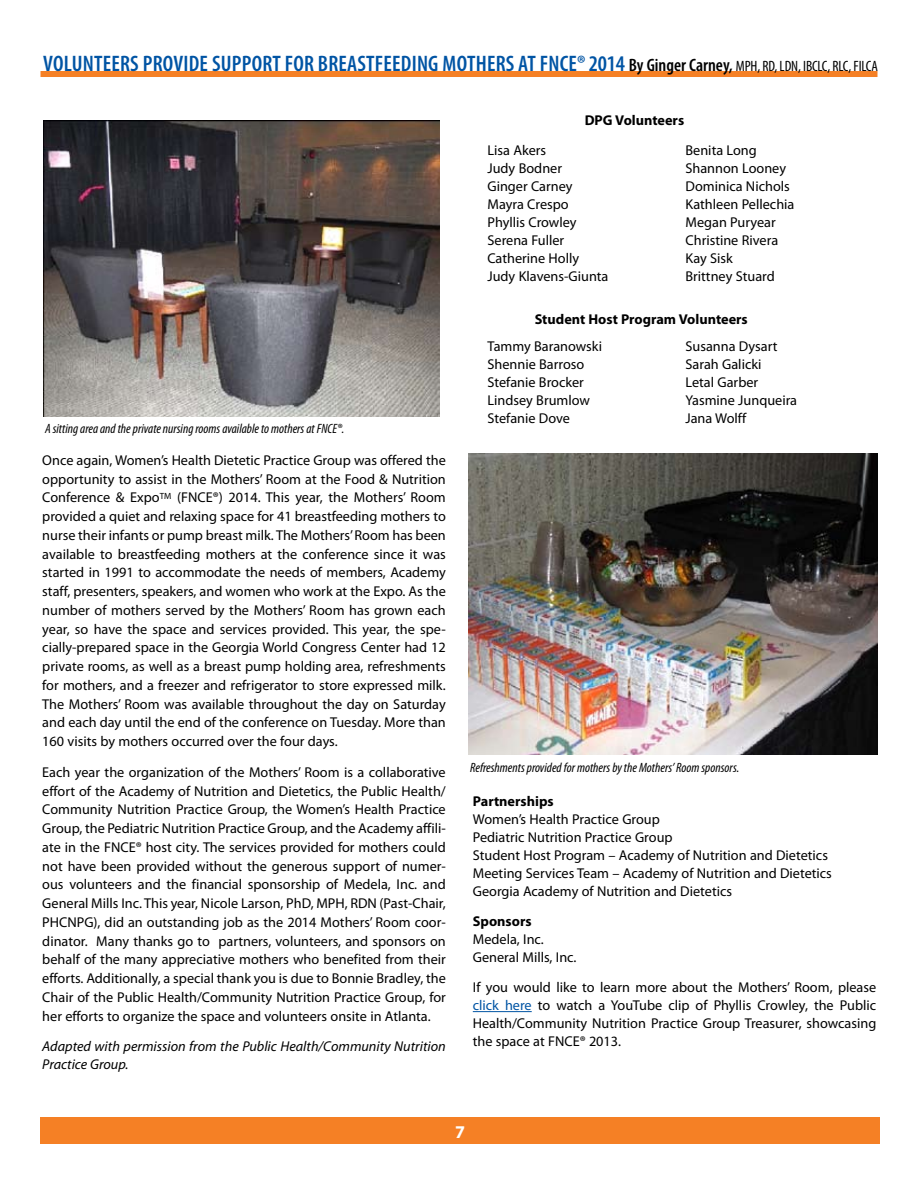
<style>
.page{position:relative;width:918px;height:1188px;background:#fff}
.page>*{position:absolute;margin:0;border:0;box-sizing:border-box;transform-origin:0 0}
.t1{font:600 condensed 22.5px "Myriad Pro";letter-spacing:.01em;color:#0054a4}
.t2{font:700 18px "Myriad Pro";color:#fff}
.t3{font:condensed 15px "Myriad Pro";letter-spacing:-.01em;color:#000}
.t4{font:14.25px/18px "Myriad Pro";color:#000}
.t5{font:italic 14.25px/18px "Myriad Pro";color:#000}
.t6{font:700 14.25px "Myriad Pro";color:#000}
.t7{font:italic condensed 13.5px "Myriad Pro";color:#000}
.s1{font-weight:600;font-size:22.5px;color:#0054a4}
.s2{font-weight:600;font-size:18px}
.s3{color:#0054a4}
</style>
<div class="page">
<hr style="left:473px;top:1011px;width:59px;height:1px;background:#0054a4">
<div style="left:40px;top:71px;width:837px;height:6px;background:#f58025"></div>
<div style="left:40px;top:1117px;width:840px;height:27px;background:#f58025"></div>
<img style="left:44px;top:120px;width:396px;height:297px">
<img style="left:468px;top:454px;width:410px;height:300px">
<h1 class="t1" style="left:43px;top:50px;width:50px">VOLUNTEE</h1>
<h1 class="t1" style="left:120px;top:50px;width:63px">RS PROVIDE</h1>
<h1 class="t1" style="left:212px;top:50px;width:137px">SUPPORT FOR BREASTFEEDING</h1>
<p class="t3" style="left:443px;top:57px;width:437px"><span class="s1">MOTHERS AT FNCE® 2014</span> <span class="s2">BY GINGER CARNEY,</span> MPH, RD, LDN, IBCLC, RLC, FILCA</p>
<p class="t6" style="left:585px;top:111px;width:101px">DPG Volunteers</p>
<p class="t4" style="left:488px;top:141px;width:122px">Lisa Akers<br>Judy Bodner<br>Ginger Carney<br>Mayra Crespo<br>Phyllis Crowley<br>Serena Fuller<br>Catherine Holly<br>Judy Klavens-Giunta</p>
<p class="t4" style="left:686px;top:141px;width:110px">Benita Long<br>Shannon Looney<br>Dominica N ichols<br>Kathleen Pellechia<br>Megan Puryear<br>Christine Rivera<br>Kay Sisk<br>Brittney Stuard</p>
<p class="t7" style="left:45px;top:421px;width:301px">A sitting area and the private nursing rooms available to mothers at FNCE®.</p>
<p class="t4" style="left:42px;top:451px;width:405px;line-height:18.8px;text-align:justify">Once again, Women’s Health Dietetic Practice Group was offered the opportunity to assist in the Mothers’ Room at the Food &amp; Nutrition Conference &amp; Expo<sup>TM</sup> (FNCE®) 2014. This year, the Mothers’ Room provided a quiet and relaxing space for 41 breastfeeding mothers to nurse their infants or pump breast milk. The Mothers’ Room has been available to breastfeeding mothers at the conference since it was started in 1991 to accommodate the needs of members, Academy staff, presenters, speakers, and women who work at the Expo. As the number of mothers served by the Mothers’ Room has grown each year, so have the space and services provided. This year, the spe&shy;cially-prepared space in the Georgia World Congress Center had 12 private rooms, as well as a breast pump holding area, refreshments for mothers, and a freezer and refrigerator to store expressed milk.<br>The Mothers’ Room was available throughout the day on Saturday and each day until the end of the conference on Tuesday. More than 160 visits by mothers occurred over the four days.</p>
<p class="t4" style="left:42px;top:763px;width:405px;line-height:18.8px;text-align:justify">Each year the organization of the Mothers’ Room is a collaborative effort of the Academy of Nutrition and Dietetics, the Public Health/ Community Nutrition Practice Group, the Women’s Health Practice Group, the Pediatric Nutrition Practice Group, and the Academy affili&shy;ate in the FNCE® host city. The services provided for mothers could not have been provided without the generous support of numer&shy;ous volunteers and the financial sponsorship of Medela, Inc. and General Mills Inc. This year, N icole Larson, PhD, MPH, RDN (Past-Chair, PHCNPG), did an outstanding job as the 2014 Mothers’ Room coor&shy;dinator. Many thanks go to partners, volunteers, and sponsors on behalf of the many appreciative mothers who benefited from their efforts. Additionally, a special thank you is due to Bonnie Bradley, the Chair of the Public Health/Community Nutrition Practice Group, for her efforts to organize the space and volunteers onsite in Atlanta.</p>
<p class="t5" style="left:42px;top:1037px;width:405px">Adapted with permission from the Public Health/Community Nutrition<br>Practice Group.</p>
<p class="t6" style="left:535px;top:310px;width:215px">Student Host Program Volunteers</p>
<p class="t4" style="left:488px;top:337px;width:116px">Tammy Baranowski<br>Shennie Barroso<br>Stefanie Brocker<br>Lindsey Brumlow<br>Stefanie Dove</p>
<p class="t4" style="left:686px;top:337px;width:113px">Susanna Dysart<br>Sarah Galicki<br>Letal Garber<br>Yasmine Junqueira<br>Jana Wolff</p>
<p class="t7" style="left:470px;top:760px;width:271px">Refreshments provided for mothers by the Mothers’ Room sponsors.</p>
<p class="t6" style="left:473px;top:792px;width:82px">Partnerships</p>
<p class="t4" style="left:473px;top:810px;width:361px">Women’s Health Practice Group<br>Pediatric Nutrition Practice Group<br>Student Host Program – Academy of Nutrition and Dietetics Meeting Services Team – Academy of Nutrition and Dietetics Georgia Academy of Nutrition and Dietetics</p>
<p class="t6" style="left:473px;top:912px;width:60px">Sponsors</p>
<p class="t4" style="left:473px;top:930px;width:105px">Medela, Inc.<br>General Mills, Inc.</p>
<p class="t4" style="left:473px;top:978px;width:405px;text-align:justify">If you would like to learn more about the Mothers’ Room, please <span class="s3">click here</span> to watch a YouTube clip of Phyllis Crowley, the Public Health/Community Nutrition Practice Group Treasurer, showcasing the space at FNCE® 2013.</p>
<p class="t2" style="left:455px;top:1120px;width:11px">7</p>
</div>
